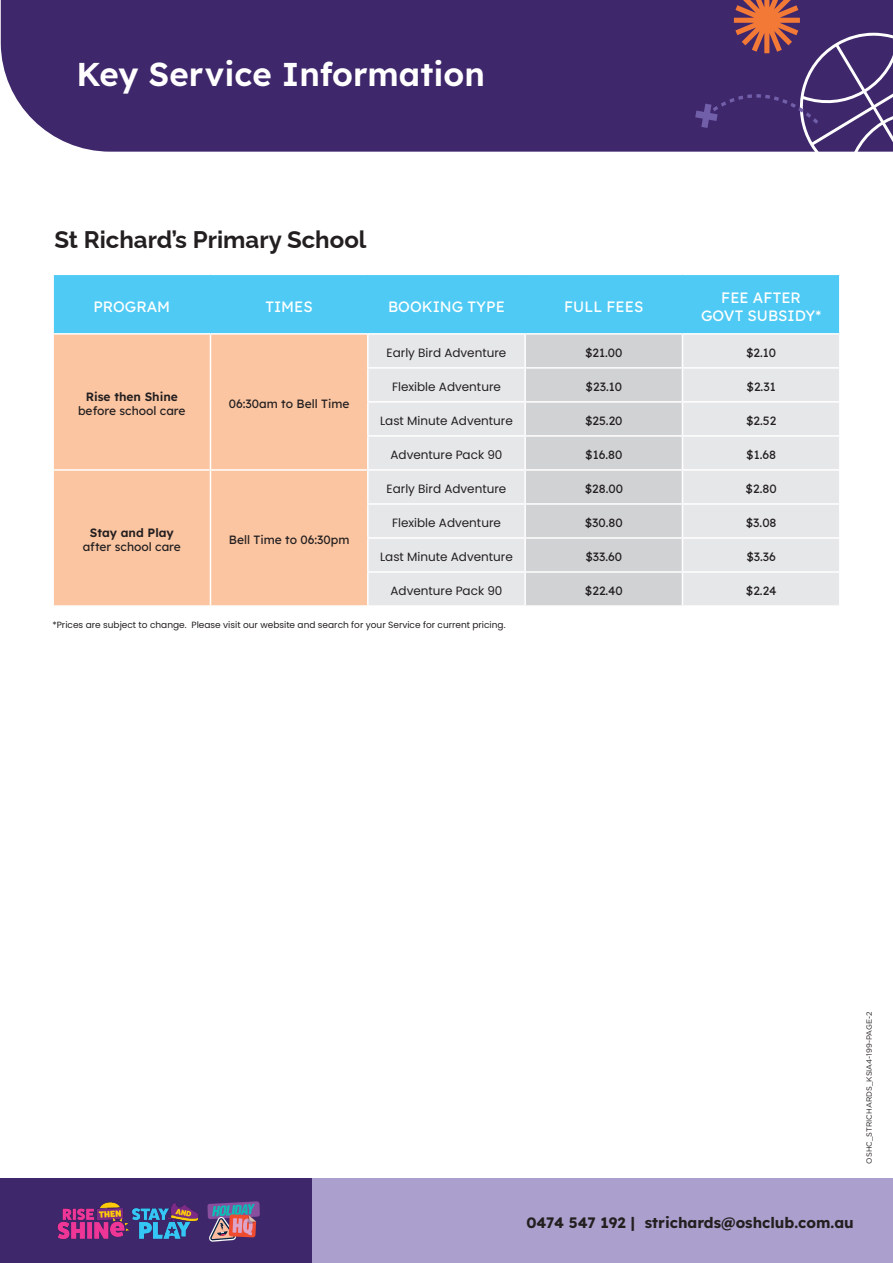
<style>
.page{position:relative;width:893px;height:1263px;background:#fff}
.page>*{position:absolute;margin:0;border:0;box-sizing:border-box;transform-origin:0 0}
.t1{font:600 33px "Lexend";color:#fff}
.t2{font:700 24px "Raleway";color:#231f20}
.t3{font:15px/18px "Lexend";color:#fff;text-align:center}
.t4{font:700 15px "Lexend";color:#231f20}
.t5{font:12px "Lexend";color:#231f20}
.t6{font:12px "Poppins";color:#231f20}
.t7{font:600 12px "Lexend";color:#231f20}
.t8{font:9px "Poppins";color:#231f20}
.t9{font:7.5px "Gotham";color:#231f20}
</style>
<div class="page">
<div style="left:54px;top:275px;width:785px;height:58px;background:#4ecaf4"></div>
<div style="left:54px;top:335px;width:313px;height:270px;background:#fbc5a1"></div>
<div style="left:369px;top:335px;width:470px;height:270px;background:#e6e7e9"></div>
<div style="left:526px;top:335px;width:156px;height:270px;background:#d1d2d4"></div>
<hr style="left:52px;top:469px;width:158px;height:2px;background:#fff">
<hr style="left:210px;top:335px;width:1px;height:33px;background:#fff">
<hr style="left:210px;top:368px;width:1px;height:34px;background:#fff">
<hr style="left:210px;top:402px;width:1px;height:34px;background:#fff">
<hr style="left:210px;top:436px;width:1px;height:33px;background:#fff">
<hr style="left:210px;top:469px;width:158px;height:2px;background:#fff">
<hr style="left:210px;top:471px;width:1px;height:33px;background:#fff">
<hr style="left:210px;top:504px;width:1px;height:34px;background:#fff">
<hr style="left:210px;top:538px;width:1px;height:34px;background:#fff">
<hr style="left:210px;top:572px;width:1px;height:33px;background:#fff">
<hr style="left:524px;top:335px;width:2px;height:32px;background:#fff">
<hr style="left:682px;top:335px;width:1px;height:32px;background:#fff">
<hr style="left:367px;top:367px;width:158px;height:2px;background:#fff">
<hr style="left:525px;top:367px;width:157px;height:2px;background:#fff">
<hr style="left:524px;top:369px;width:2px;height:32px;background:#fff">
<hr style="left:682px;top:367px;width:159px;height:2px;background:#fff">
<hr style="left:682px;top:369px;width:1px;height:32px;background:#fff">
<hr style="left:367px;top:401px;width:158px;height:2px;background:#fff">
<hr style="left:525px;top:401px;width:157px;height:2px;background:#fff">
<hr style="left:524px;top:403px;width:2px;height:32px;background:#fff">
<hr style="left:682px;top:401px;width:159px;height:2px;background:#fff">
<hr style="left:682px;top:403px;width:1px;height:32px;background:#fff">
<hr style="left:367px;top:435px;width:158px;height:2px;background:#fff">
<hr style="left:525px;top:435px;width:157px;height:2px;background:#fff">
<hr style="left:524px;top:437px;width:2px;height:32px;background:#fff">
<hr style="left:682px;top:435px;width:159px;height:2px;background:#fff">
<hr style="left:682px;top:437px;width:1px;height:32px;background:#fff">
<hr style="left:368px;top:469px;width:157px;height:2px;background:#fff">
<hr style="left:525px;top:469px;width:157px;height:2px;background:#fff">
<hr style="left:524px;top:471px;width:2px;height:32px;background:#fff">
<hr style="left:682px;top:469px;width:159px;height:2px;background:#fff">
<hr style="left:682px;top:471px;width:1px;height:32px;background:#fff">
<hr style="left:367px;top:503px;width:158px;height:2px;background:#fff">
<hr style="left:525px;top:503px;width:157px;height:2px;background:#fff">
<hr style="left:524px;top:505px;width:2px;height:32px;background:#fff">
<hr style="left:682px;top:503px;width:159px;height:2px;background:#fff">
<hr style="left:682px;top:505px;width:1px;height:32px;background:#fff">
<hr style="left:367px;top:537px;width:158px;height:2px;background:#fff">
<hr style="left:525px;top:537px;width:157px;height:2px;background:#fff">
<hr style="left:524px;top:539px;width:2px;height:32px;background:#fff">
<hr style="left:682px;top:537px;width:159px;height:2px;background:#fff">
<hr style="left:682px;top:539px;width:1px;height:32px;background:#fff">
<hr style="left:367px;top:571px;width:158px;height:2px;background:#fff">
<hr style="left:525px;top:571px;width:157px;height:2px;background:#fff">
<hr style="left:524px;top:573px;width:2px;height:32px;background:#fff">
<hr style="left:682px;top:571px;width:159px;height:2px;background:#fff">
<hr style="left:682px;top:573px;width:1px;height:32px;background:#fff">
<div style="left:1px;top:0;width:694px;height:152px;background:#3f276b"></div>
<svg style="left:695px;top:0;width:198px;height:152px;background:#553870"></svg>
<div style="left:0;top:1179px;width:893px;height:84px;background:#aba0cd"></div>
<div style="left:0;top:1179px;width:312px;height:84px;background:#3f276b"></div>
<svg style="left:207px;top:1201px;width:53px;height:41px"></svg>
<img style="left:57px;top:1202px;width:142px;height:37px">
<p class="t1" style="left:77px;top:49px;width:410px">Key Service Information</p>
<p class="t2" style="left:54px;top:221px;width:313px">St Richard’s Primary School</p>
<p class="t3" style="left:93px;top:296px;width:78px">PROGRAM</p>
<p class="t3" style="left:265px;top:296px;width:49px">TIMES</p>
<p class="t3" style="left:388px;top:296px;width:118px">BOOKING TYPE</p>
<p class="t3" style="left:564px;top:296px;width:81px">FULL FEES</p>
<p class="t3" style="left:701px;top:287px;width:122px">FEE AFTER<br>GOVT SUBSIDY*</p>
<p class="t7" style="left:86px;top:387px;width:94px">Rise then Shine</p>
<p class="t5" style="left:78px;top:402px;width:109px">before school care</p>
<p class="t7" style="left:90px;top:523px;width:85px">Stay and Play</p>
<p class="t5" style="left:83px;top:538px;width:100px">after school care</p>
<p class="t5" style="left:229px;top:395px;width:122px">06:30am to Bell Time</p>
<p class="t5" style="left:229px;top:531px;width:122px">Bell Time to 06:30pm</p>
<p class="t6" style="left:387px;top:346px;width:121px">Early Bird Adventure</p>
<p class="t5" style="left:585px;top:344px;width:39px">$21.00</p>
<p class="t5" style="left:746px;top:344px;width:32px">$2.10</p>
<p class="t6" style="left:392px;top:380px;width:110px">Flexible Adventure</p>
<p class="t5" style="left:586px;top:378px;width:38px">$23.10</p>
<p class="t5" style="left:747px;top:378px;width:31px">$2.31</p>
<p class="t6" style="left:380px;top:414px;width:134px">Last Minute Adventure</p>
<p class="t5" style="left:585px;top:412px;width:39px">$25.20</p>
<p class="t5" style="left:746px;top:412px;width:32px">$2.52</p>
<p class="t6" style="left:390px;top:448px;width:114px">Adventure Pack 90</p>
<p class="t5" style="left:585px;top:446px;width:39px">$16.80</p>
<p class="t5" style="left:746px;top:446px;width:31px">$1.68</p>
<p class="t6" style="left:387px;top:482px;width:121px">Early Bird Adventure</p>
<p class="t5" style="left:585px;top:480px;width:40px">$28.00</p>
<p class="t5" style="left:746px;top:480px;width:33px">$2.80</p>
<p class="t6" style="left:392px;top:516px;width:110px">Flexible Adventure</p>
<p class="t5" style="left:585px;top:514px;width:40px">$30.80</p>
<p class="t5" style="left:746px;top:514px;width:32px">$3.08</p>
<p class="t6" style="left:380px;top:550px;width:134px">Last Minute Adventure</p>
<p class="t5" style="left:585px;top:548px;width:38px">$33.60</p>
<p class="t5" style="left:746px;top:548px;width:31px">$3.36</p>
<p class="t6" style="left:390px;top:584px;width:114px">Adventure Pack 90</p>
<p class="t5" style="left:585px;top:582px;width:39px">$22.40</p>
<p class="t5" style="left:746px;top:582px;width:32px">$2.24</p>
<p class="t8" style="left:52px;top:619px;width:455px">*Prices are subject to change. Please visit our website and search for your Service for current pricing.</p>
<p class="t9" style="left:864px;top:1163px;width:153px;rotate:-90deg">OSHC_STRICHARDS_KSIA4-199-PAGE-2</p>
<p class="t4" style="left:526px;top:1211px;width:329px">0474 547 192 | strichards@oshclub.com.au</p>
</div>
